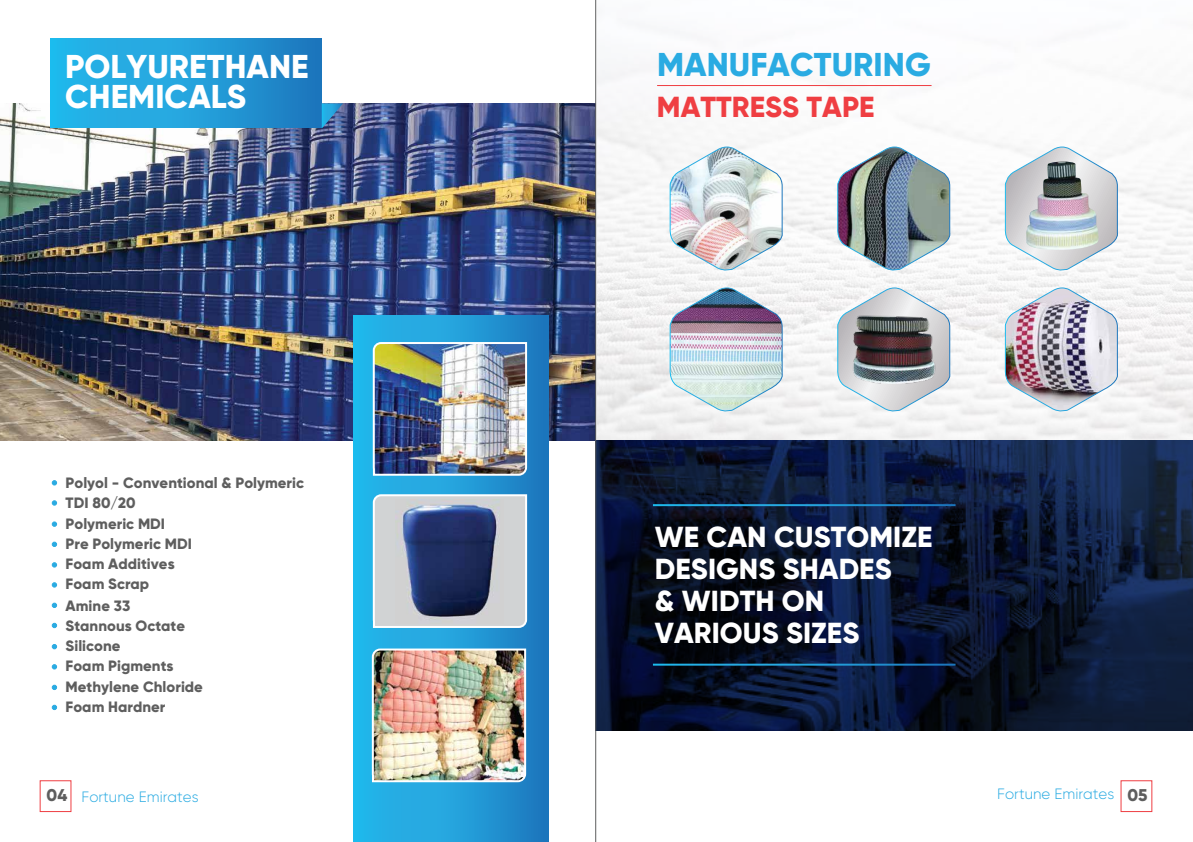
<style>
.page{position:relative;width:1193px;height:842px;background:#fff}
.page>*{position:absolute;margin:0;border:0;box-sizing:border-box;transform-origin:0 0}
.t1{font:800 33px/30.3px "Gilroy";color:#fff}
.t2{font:800 33px "Gilroy";color:#2aabe2}
.t3{font:800 29px/32.3px "Gilroy";color:#fff}
.t4{font:800 29px "Gilroy";color:#ef3e42}
.t5{font:800 15px/20.3px "Gilroy";color:#5e5e5e}
.t6{font:300 15px "Gilroy";color:#2aabe2}
.s1{font-weight:800;font-size:17px;color:#5e5e5e}
</style>
<div class="page">
<img style="left:0;top:103px;width:595px;height:338px">
<div style="left:353px;top:316px;width:195px;height:526px;background:linear-gradient(to right,#26bef0,#1f7dc2)"></div>
<img style="left:371px;top:647px;width:156px;height:136px">
<svg style="left:372px;top:493px;width:156px;height:136px;background:#838ea6"></svg>
<svg style="left:52px;top:480px;width:5px;height:5px"></svg>
<svg style="left:52px;top:500px;width:5px;height:5px"></svg>
<svg style="left:52px;top:522px;width:5px;height:5px"></svg>
<svg style="left:52px;top:542px;width:5px;height:5px"></svg>
<svg style="left:52px;top:562px;width:5px;height:5px"></svg>
<svg style="left:52px;top:582px;width:5px;height:5px"></svg>
<svg style="left:52px;top:603px;width:5px;height:5px"></svg>
<svg style="left:52px;top:623px;width:5px;height:5px"></svg>
<svg style="left:52px;top:644px;width:5px;height:5px"></svg>
<svg style="left:52px;top:664px;width:5px;height:5px"></svg>
<svg style="left:52px;top:685px;width:5px;height:5px"></svg>
<svg style="left:52px;top:705px;width:5px;height:5px"></svg>
<img style="left:372px;top:341px;width:156px;height:136px">
<div style="left:50px;top:39px;width:272px;height:88px;background:linear-gradient(to right,#26bef0,#1f7dc2)"></div>
<svg style="left:322px;top:103px;width:21px;height:26px"></svg>
<img style="left:597px;top:60px;width:595px;height:381px">
<img style="left:596px;top:441px;width:596px;height:290px">
<hr style="left:657px;top:85px;width:274px;height:1px;background:#ef3e42">
<img style="left:669px;top:146px;width:115px;height:126px">
<img style="left:836px;top:146px;width:115px;height:126px">
<img style="left:1004px;top:146px;width:115px;height:126px">
<img style="left:836px;top:287px;width:115px;height:126px">
<img style="left:669px;top:287px;width:115px;height:126px">
<img style="left:1004px;top:287px;width:115px;height:126px">
<div style="left:40px;top:780px;width:31px;height:32px;border:1px solid #ef3e42"></div>
<div style="left:1120px;top:780px;width:31px;height:32px;border:1px solid #ef3e42"></div>
<hr style="left:595px;top:0;width:1px;height:842px;background:#5d5e5e">
<hr style="left:652px;top:504px;width:303px;height:2px;background:#fff">
<hr style="left:652px;top:664px;width:303px;height:2px;background:#fff">
<h1 class="t1" style="left:65px;top:51px;width:245px">POLYURETHANE<br>CHEMICALS</h1>
<h1 class="t2" style="left:657px;top:44px;width:275px">MANUFACTURING</h1>
<h2 class="t4" style="left:656px;top:89px;width:219px">MATTRESS TAPE</h2>
<p class="t5" style="left:66px;top:473px;width:240px">Polyol - Conventional &amp; Polymeric<br>TDI 80/20<br>Polymeric MDI<br>Pre Polymeric MDI<br>Foam Additives<br>Foam Scrap<br>Amine 33<br>Stannous Octate<br>Silicone<br>Foam Pigments<br>Methylene Chloride<br>Foam Hardner</p>
<h2 class="t3" style="left:654px;top:520px;width:279px">WE CAN CUSTOMIZE<br>DESIGNS SHADES<br>&amp; WIDTH ON<br>VARIOUS SIZES</h2>
<p class="t6" style="left:47px;top:788px;width:153px"><span class="s1">04</span> Fortune Emirates</p>
<p class="t6" style="left:997px;top:784px;width:152px">Fortune Emirates <span class="s1">05</span></p>
</div>
